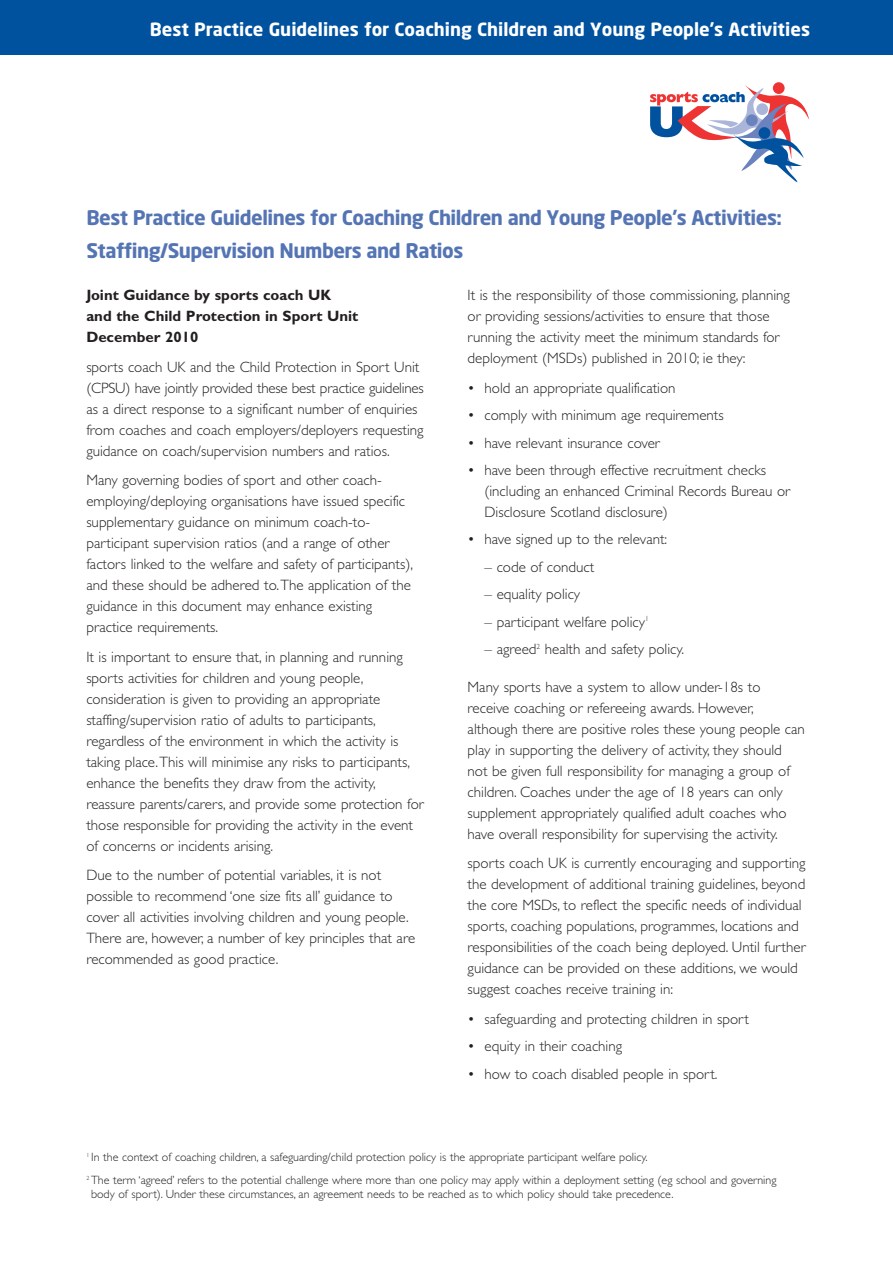
<style>
.page{position:relative;width:893px;height:1263px;background:#fff}
.page>*{position:absolute;margin:0;border:0;box-sizing:border-box;transform-origin:0 0}
.t1{font:700 19.8px/32.4px "Neo Sans";letter-spacing:-.025em;color:#5474b4}
.t2{font:700 18px "Neo Sans";color:#fff}
.t3{font:300 15px/21px "Gill Sans";color:#231f20}
.t4{font:700 15px/21px "Gill Sans";color:#231f20}
.t5{font:300 12px/23px "Gill Sans";color:#231f20}
</style>
<div class="page">
<div style="left:0;top:0;width:892px;height:55px;background:#00529f"></div>
<div style="left:773px;top:82px;width:11px;height:12px;background:#ee3433;border-radius:50%"></div>
<svg style="left:650px;top:85px;width:159px;height:97px"></svg>
<p class="t2" style="left:150px;top:23px;width:662px">Best Practice Guidelines for Coaching Children and Young People’s Activities</p>
<h1 class="t1" style="left:86px;top:204px;width:697px">Best Practice Guidelines for Coaching Children and Young People’s Activities:<br>Staffing/Supervision Numbers and Ratios</h1>
<p class="t4" style="left:86px;top:286px;width:273px">Joint Guidance by sports coach UK and the Child Protection in Sport Unit<br>December 2010</p>
<p class="t3" style="left:86px;top:358px;width:339px">sports coach UK and the Child Protection in Sport Unit (CPSU) have jointly provided these best practice guidelines as a direct response to a significant number of enquiries from coaches and coach employers/deployers requesting guidance on coach/supervision numbers and ratios.</p>
<p class="t3" style="left:86px;top:471px;width:328px">Many governing bodies of sport and other coach&shy;employing/deploying organisations have issued specific supplementary guidance on minimum coach-to&shy;participant supervision ratios (and a range of other factors linked to the welfare and safety of participants), and these should be adhered to. The application of the guidance in this document may enhance existing practice requirements.</p>
<p class="t3" style="left:86px;top:648px;width:339px">It is important to ensure that, in planning and running sports activities for children and young people, consideration is given to providing an appropriate staffing/supervision ratio of adults to participants, regardless of the environment in which the activity is taking place. This will minimise any risks to participants, enhance the benefits they draw from the activity, reassure parents/carers, and provide some protection for those responsible for providing the activity in the event of concerns or incidents arising.</p>
<p class="t3" style="left:86px;top:867px;width:330px">Due to the number of potential variables, it is not possible to recommend ‘one size fits all’ guidance to cover all activities involving children and young people.<br>There are, however, a number of key principles that are recommended as good practice.</p>
<p class="t3" style="left:468px;top:286px;width:324px">It is the responsibility of those commissioning, planning or providing sessions/activities to ensure that those running the activity meet the minimum standards for deployment (MSDs) published in 2010; ie they:</p>
<p class="t3" style="left:468px;top:379px;width:209px">• hold an appropriate qualification</p>
<p class="t3" style="left:468px;top:406px;width:258px">• comply with minimum age requirements</p>
<p class="t3" style="left:468px;top:434px;width:194px">• have relevant insurance cover</p>
<p class="t3" style="left:484px;top:461px;width:307px;text-indent:-17px">• have been through effective recruitment checks (including an enhanced Criminal Records Bureau or<br>Disclosure Scotland disclosure)</p>
<p class="t3" style="left:468px;top:531px;width:201px">• have signed up to the relevant:</p>
<p class="t3" style="left:485px;top:558px;width:111px">– code of conduct</p>
<p class="t3" style="left:485px;top:585px;width:97px">– equality policy</p>
<p class="t3" style="left:485px;top:613px;width:166px">– participant welfare policy<sup>1</sup></p>
<p class="t3" style="left:485px;top:640px;width:201px">– agreed<sup>2</sup> health and safety policy.</p>
<p class="t3" style="left:468px;top:678px;width:339px">Many sports have a system to allow under-18s to receive coaching or refereeing awards. However, although there are positive roles these young people can play in supporting the delivery of activity, they should not be given full responsibility for managing a group of children. Coaches under the age of 18 years can only supplement appropriately qualified adult coaches who have overall responsibility for supervising the activity.</p>
<p class="t3" style="left:468px;top:855px;width:340px">sports coach UK is currently encouraging and supporting the development of additional training guidelines, beyond the core MSDs, to reflect the specific needs of individual sports, coaching populations, programmes, locations and responsibilities of the coach being deployed. Until further guidance can be provided on these additions, we would suggest coaches receive training in:</p>
<p class="t3" style="left:468px;top:1010px;width:283px">• safeguarding and protecting children in sport</p>
<p class="t3" style="left:468px;top:1037px;width:156px">• equity in their coaching</p>
<p class="t3" style="left:468px;top:1065px;width:252px">• how to coach disabled people in sport.</p>
<p class="t5" style="left:86px;top:1147px;width:692px"><sup>1</sup> In the context of coaching children, a safeguarding/child protection policy is the appropriate participant welfare policy.<br><sup>2</sup> The term ‘agreed’ refers to the potential challenge where more than one policy may apply within a deployment setting (eg school and governing</p>
<p class="t5" style="left:91px;top:1184px;width:584px">body of sport). Under these circumstances, an agreement needs to be reached as to which policy should take precedence.</p>
</div>
